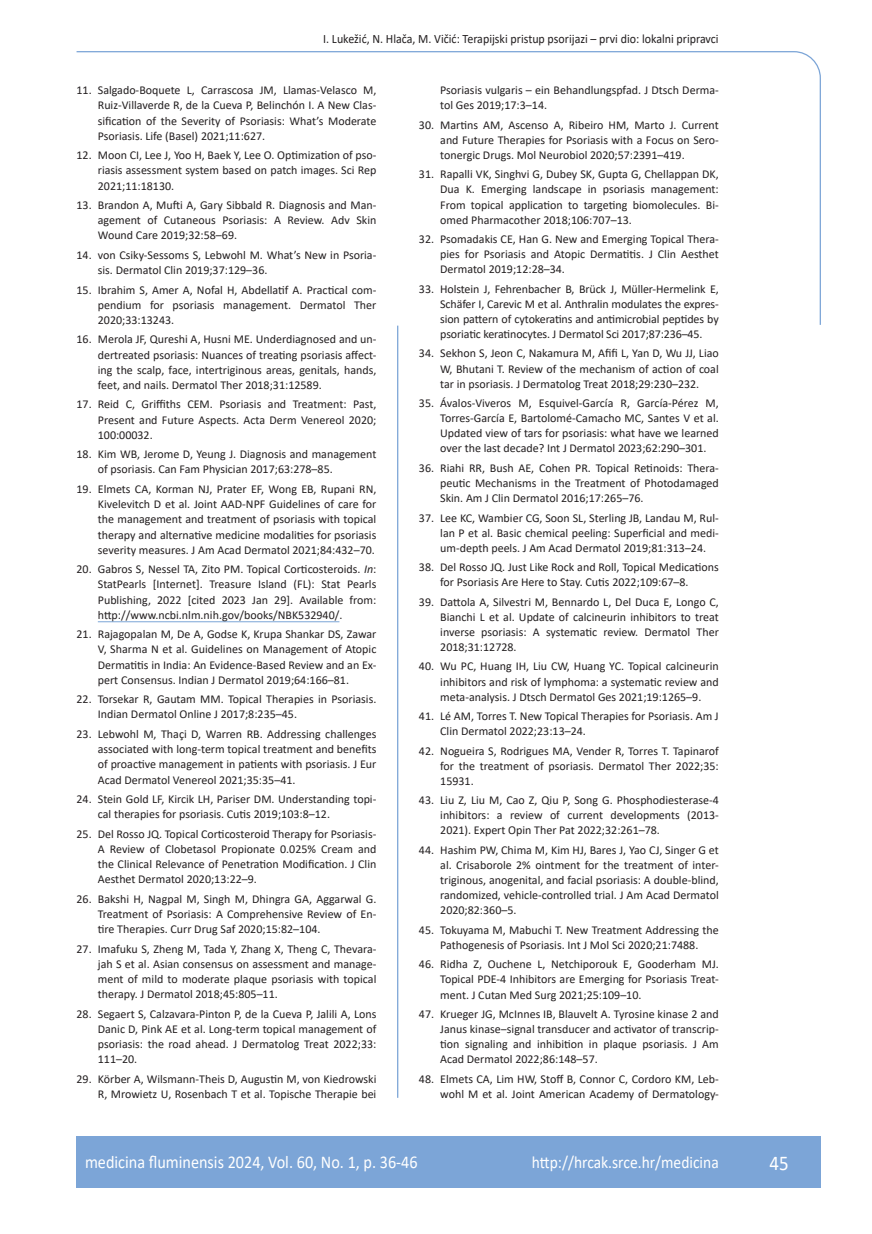
<style>
.page{position:relative;width:872px;height:1234px;background:#fff}
.page>*{position:absolute;margin:0;border:0;box-sizing:border-box;transform-origin:0 0}
.t1{font:21px "Calibri";color:#fff;scale:.9 1}
.t2{font:18px "Calibri";color:#fff;scale:.9 1}
.t3{font:17.25px "Calibri";color:#fff;scale:.9 1}
.glava{font:12.75px "Calibri";color:#231f20;scale:.94 1}
.literatura{font:12px/15.1px "Calibri";color:#231f20;text-align:justify}
.s1{font-style:italic}
</style>
<div class="page">
<svg style="left:76px;top:51px;width:745px;height:275px"></svg>
<hr style="left:397px;top:325px;width:1px;height:772px;background:#7ca5d7">
<div style="left:77px;top:1135px;width:744px;height:51px;background:#7ca5d7"></div>
<hr style="left:98px;top:621px;width:241px;height:1px;background:#7ca5d7">
<p class="glava" style="left:323px;top:29px;width:422px">I. Lukežić, N. Hlača, M. Vičić: Terapijski pristup psorijazi – prvi dio: lokalni pripravci</p>
<p class="literatura" style="left:98px;top:82px;width:280px;text-indent:-21px">11. Salgado-Boquete L, Carrascosa JM, Llamas-Velasco M, Ruiz-Villaverde R, de la Cueva P, Belinchón I. A New Clas&shy;sification of the Severity of Psoriasis: What’s Moderate Psoriasis. Life (Basel) 2021;11:627.</p>
<p class="literatura" style="left:98px;top:147px;width:280px;text-indent:-21px">12. Moon CI, Lee J, Yoo H, Baek Y, Lee O. Optimization of pso&shy;riasis assessment system based on patch images. Sci Rep 2021;11:18130.</p>
<p class="literatura" style="left:98px;top:197px;width:280px;text-indent:-21px">13. Brandon A, Mufti A, Gary Sibbald R. Diagnosis and Man&shy;agement of Cutaneous Psoriasis: A Review. Adv Skin Wound Care 2019;32:58–69.</p>
<p class="literatura" style="left:98px;top:247px;width:280px;text-indent:-21px">14. von Csiky-Sessoms S, Lebwohl M. What’s New in Psoria&shy;sis. Dermatol Clin 2019;37:129–36.</p>
<p class="literatura" style="left:98px;top:281px;width:280px;text-indent:-21px">15. Ibrahim S, Amer A, Nofal H, Abdellatif A. Practical com&shy;pendium for psoriasis management. Dermatol Ther 2020;33:13243.</p>
<p class="literatura" style="left:98px;top:331px;width:280px;text-indent:-21px">16. Merola JF, Qureshi A, Husni ME. Underdiagnosed and un&shy;dertreated psoriasis: Nuances of treating psoriasis affect&shy;ing the scalp, face, intertriginous areas, genitals, hands, feet, and nails. Dermatol Ther 2018;31:12589.</p>
<p class="literatura" style="left:98px;top:396px;width:280px;text-indent:-21px">17. Reid C, Griffiths CEM. Psoriasis and Treatment: Past, Present and Future Aspects. Acta Derm Venereol 2020; 100:00032.</p>
<p class="literatura" style="left:98px;top:446px;width:280px;text-indent:-21px">18. Kim WB, Jerome D, Yeung J. Diagnosis and management of psoriasis. Can Fam Physician 2017;63:278–85.</p>
<p class="literatura" style="left:98px;top:481px;width:280px;text-indent:-21px">19. Elmets CA, Korman NJ, Prater EF, Wong EB, Rupani RN, Kivelevitch D et al. Joint AAD-NPF Guidelines of care for the management and treatment of psoriasis with topical therapy and alternative medicine modalities for psoriasis severity measures. J Am Acad Dermatol 2021;84:432–70.</p>
<p class="literatura" style="left:98px;top:561px;width:280px;text-indent:-21px">20. Gabros S, Nessel TA, Zito PM. Topical Corticosteroids. <span class="s1">In</span>:<br>StatPearls [Internet]. Treasure Island (FL): Stat Pearls Publishing, 2022 [cited 2023 Jan 29]. Available from: http://www.ncbi.nlm.nih.gov/books/NBK532940/.</p>
<p class="literatura" style="left:98px;top:626px;width:280px;text-indent:-21px">21. Rajagopalan M, De A, Godse K, Krupa Shankar DS, Zawar V, Sharma N et al. Guidelines on Management of Atopic Dermatitis in India: An Evidence-Based Review and an Ex&shy;pert Consensus. Indian J Dermatol 2019;64:166–81.</p>
<p class="literatura" style="left:98px;top:691px;width:280px;text-indent:-21px">22. Torsekar R, Gautam MM. Topical Therapies in Psoriasis.<br>Indian Dermatol Online J 2017;8:235–45.</p>
<p class="literatura" style="left:98px;top:726px;width:280px;text-indent:-21px">23. Lebwohl M, Thaçi D, Warren RB. Addressing challenges associated with long-term topical treatment and benefits of proactive management in patients with psoriasis. J Eur Acad Dermatol Venereol 2021;35:35–41.</p>
<p class="literatura" style="left:98px;top:791px;width:280px;text-indent:-21px">24. Stein Gold LF, Kircik LH, Pariser DM. Understanding topi&shy;cal therapies for psoriasis. Cutis 2019;103:8–12.</p>
<p class="literatura" style="left:98px;top:825px;width:280px;text-indent:-21px">25. Del Rosso JQ. Topical Corticosteroid Therapy for Psoriasis-A Review of Clobetasol Propionate 0.025% Cream and the Clinical Relevance of Penetration Modification. J Clin Aesthet Dermatol 2020;13:22–9.</p>
<p class="literatura" style="left:98px;top:890px;width:280px;text-indent:-21px">26. Bakshi H, Nagpal M, Singh M, Dhingra GA, Aggarwal G.<br>Treatment of Psoriasis: A Comprehensive Review of En&shy;tire Therapies. Curr Drug Saf 2020;15:82–104.</p>
<p class="literatura" style="left:98px;top:940px;width:280px;text-indent:-21px">27. Imafuku S, Zheng M, Tada Y, Zhang X, Theng C, Thevara&shy;jah S et al. Asian consensus on assessment and manage&shy;ment of mild to moderate plaque psoriasis with topical therapy. J Dermatol 2018;45:805–11.</p>
<p class="literatura" style="left:98px;top:1005px;width:280px;text-indent:-21px">28. Segaert S, Calzavara-Pinton P, de la Cueva P, Jalili A, Lons Danic D, Pink AE et al. Long-term topical management of psoriasis: the road ahead. J Dermatolog Treat 2022;33:<br>111–20.</p>
<p class="literatura" style="left:77px;top:1070px;width:301px;text-align:right">29. Körber A, Wilsmann-Theis D, Augustin M, von Kiedrowski<br>R, Mrowietz U, Rosenbach T et al. Topische Therapie bei</p>
<p class="literatura" style="left:440px;top:82px;width:280px">Psoriasis vulgaris – ein Behandlungspfad. J Dtsch Derma&shy;tol Ges 2019;17:3–14.</p>
<p class="literatura" style="left:440px;top:117px;width:280px;text-indent:-21px">30. Martins AM, Ascenso A, Ribeiro HM, Marto J. Current and Future Therapies for Psoriasis with a Focus on Sero&shy;tonergic Drugs. Mol Neurobiol 2020;57:2391–419.</p>
<p class="literatura" style="left:440px;top:166px;width:280px;text-indent:-21px">31. Rapalli VK, Singhvi G, Dubey SK, Gupta G, Chellappan DK, Dua K. Emerging landscape in psoriasis management:<br>From topical application to targeting biomolecules. Bi&shy;omed Pharmacother 2018;106:707–13.</p>
<p class="literatura" style="left:440px;top:231px;width:280px;text-indent:-21px">32. Psomadakis CE, Han G. New and Emerging Topical Thera&shy;pies for Psoriasis and Atopic Dermatitis. J Clin Aesthet Dermatol 2019;12:28–34.</p>
<p class="literatura" style="left:440px;top:281px;width:280px;text-indent:-21px">33. Holstein J, Fehrenbacher B, Brück J, Müller-Hermelink E, Schäfer I, Carevic M et al. Anthralin modulates the expres&shy;sion pattern of cytokeratins and antimicrobial peptides by psoriatic keratinocytes. J Dermatol Sci 2017;87:236–45.</p>
<p class="literatura" style="left:440px;top:345px;width:280px;text-indent:-21px">34. Sekhon S, Jeon C, Nakamura M, Afifi L, Yan D, Wu JJ, Liao W, Bhutani T. Review of the mechanism of action of coal tar in psoriasis. J Dermatolog Treat 2018;29:230–232.</p>
<p class="literatura" style="left:440px;top:395px;width:280px;text-indent:-21px">35. Ávalos-Viveros M, Esquivel-García R, García-Pérez M, Torres-García E, Bartolomé-Camacho MC, Santes V et al.<br>Updated view of tars for psoriasis: what have we learned over the last decade? Int J Dermatol 2023;62:290–301.</p>
<p class="literatura" style="left:440px;top:460px;width:280px;text-indent:-21px">36. Riahi RR, Bush AE, Cohen PR. Topical Retinoids: Thera&shy;peutic Mechanisms in the Treatment of Photodamaged Skin. Am J Clin Dermatol 2016;17:265–76.</p>
<p class="literatura" style="left:440px;top:509px;width:280px;text-indent:-21px">37. Lee KC, Wambier CG, Soon SL, Sterling JB, Landau M, Rul&shy;lan P et al. Basic chemical peeling: Superficial and medi&shy;um-depth peels. J Am Acad Dermatol 2019;81:313–24.</p>
<p class="literatura" style="left:440px;top:559px;width:280px;text-indent:-21px">38. Del Rosso JQ. Just Like Rock and Roll, Topical Medications for Psoriasis Are Here to Stay. Cutis 2022;109:67–8.</p>
<p class="literatura" style="left:440px;top:593px;width:280px;text-indent:-21px">39. Dattola A, Silvestri M, Bennardo L, Del Duca E, Longo C, Bianchi L et al. Update of calcineurin inhibitors to treat inverse psoriasis: A systematic review. Dermatol Ther 2018;31:12728.</p>
<p class="literatura" style="left:440px;top:658px;width:280px;text-indent:-21px">40. Wu PC, Huang IH, Liu CW, Huang YC. Topical calcineurin inhibitors and risk of lymphoma: a systematic review and meta-analysis. J Dtsch Dermatol Ges 2021;19:1265–9.</p>
<p class="literatura" style="left:440px;top:708px;width:280px;text-indent:-21px">41. Lé AM, Torres T. New Topical Therapies for Psoriasis. Am J<br>Clin Dermatol 2022;23:13–24.</p>
<p class="literatura" style="left:440px;top:742px;width:280px;text-indent:-21px">42. Nogueira S, Rodrigues MA, Vender R, Torres T. Tapinarof for the treatment of psoriasis. Dermatol Ther 2022;35:<br>15931.</p>
<p class="literatura" style="left:440px;top:792px;width:280px;text-indent:-21px">43. Liu Z, Liu M, Cao Z, Qiu P, Song G. Phosphodiesterase‑4 inhibitors: a review of current developments (2013- 2021). Expert Opin Ther Pat 2022;32:261–78.</p>
<p class="literatura" style="left:440px;top:841px;width:280px;text-indent:-21px">44. Hashim PW, Chima M, Kim HJ, Bares J, Yao CJ, Singer G et al. Crisaborole 2% ointment for the treatment of inter&shy;triginous, anogenital, and facial psoriasis: A double-blind, randomized, vehicle-controlled trial. J Am Acad Dermatol 2020;82:360–5.</p>
<p class="literatura" style="left:419px;top:921px;width:301px;text-align:center">45. Tokuyama M, Mabuchi T. New Treatment Addressing the<br>Pathogenesis of Psoriasis. Int J Mol Sci 2020;21:7488.</p>
<p class="literatura" style="left:440px;top:956px;width:280px;text-indent:-21px">46. Ridha Z, Ouchene L, Netchiporouk E, Gooderham MJ.<br>Topical PDE-4 Inhibitors are Emerging for Psoriasis Treat&shy;ment. J Cutan Med Surg 2021;25:109–10.</p>
<p class="literatura" style="left:440px;top:1005px;width:280px;text-indent:-21px">47. Krueger JG, McInnes IB, Blauvelt A. Tyrosine kinase 2 and Janus kinase‒signal transducer and activator of transcrip&shy;tion signaling and inhibition in plaque psoriasis. J Am Acad Dermatol 2022;86:148–57.</p>
<p class="literatura" style="left:419px;top:1070px;width:301px;text-align:right">48. Elmets CA, Lim HW, Stoff B, Connor C, Cordoro KM, Leb&shy;wohl M et al. Joint American Academy of Dermatology-</p>
<p class="t2" style="left:85px;top:1149px;width:371px">medicina fluminensis 2024, Vol. 60, No. 1, p. 36-46</p>
<p class="t3" style="left:532px;top:1150px;width:209px">http://hrcak.srce.hr/medicina</p>
<p class="t1" style="left:769px;top:1147px;width:23px">45</p>
</div>
